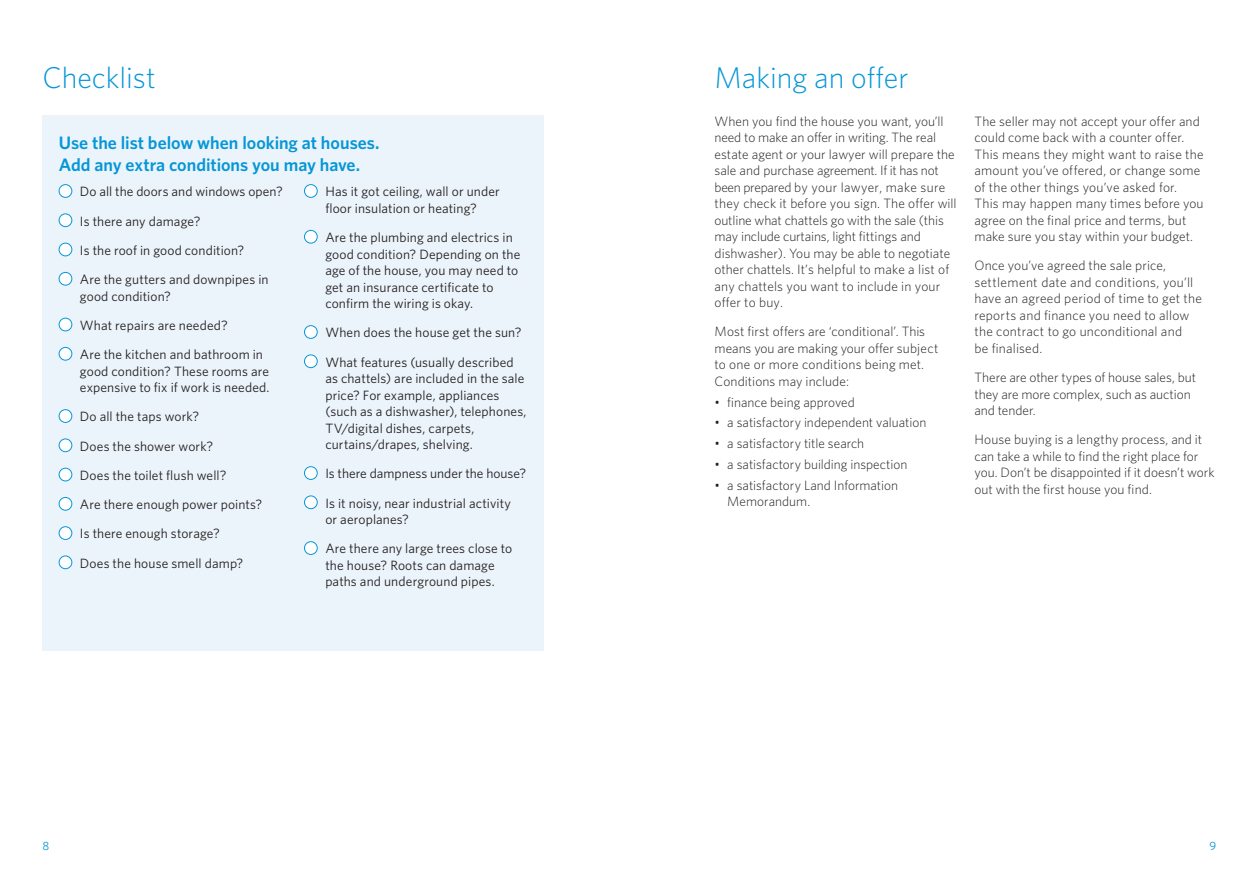
<style>
.page{position:relative;width:1259px;height:893px;background:#fff}
.page>*{position:absolute;margin:0;border:0;box-sizing:border-box;transform-origin:0 0}
.t1{font:300 30px "Whitney";color:#0696d7}
.t2{font:600 18px/22.5px "Whitney";color:#0696d7}
.t3{font:300 13.5px/16.5px "Whitney";letter-spacing:.005em;color:#231f20}
.t4{font:13.5px/29.2px "Whitney";letter-spacing:.01em;color:#231f20}
.t5{font:12px "Whitney";color:#0696d7}
</style>
<div class="page">
<div style="left:43px;top:116px;width:501px;height:535px;background:#ebf4fa"></div>
<div style="left:59px;top:185px;width:13px;height:12px;background:#fff;border-radius:50%"></div>
<div style="left:59px;top:184px;width:13px;height:14px;border:1px solid #0696d7;border-radius:50%"></div>
<div style="left:59px;top:214px;width:13px;height:13px;background:#fff;border-radius:50%"></div>
<div style="left:59px;top:213px;width:13px;height:14px;border:1px solid #0696d7;border-radius:50%"></div>
<div style="left:59px;top:243px;width:13px;height:13px;background:#fff;border-radius:50%"></div>
<div style="left:59px;top:243px;width:13px;height:13px;border:1px solid #0696d7;border-radius:50%"></div>
<div style="left:59px;top:272px;width:13px;height:13px;background:#fff;border-radius:50%"></div>
<div style="left:59px;top:272px;width:13px;height:14px;border:1px solid #0696d7;border-radius:50%"></div>
<div style="left:59px;top:318px;width:13px;height:13px;background:#fff;border-radius:50%"></div>
<div style="left:59px;top:318px;width:13px;height:13px;border:1px solid #0696d7;border-radius:50%"></div>
<div style="left:59px;top:347px;width:13px;height:13px;background:#fff;border-radius:50%"></div>
<div style="left:59px;top:347px;width:13px;height:14px;border:1px solid #0696d7;border-radius:50%"></div>
<div style="left:59px;top:410px;width:13px;height:12px;background:#fff;border-radius:50%"></div>
<div style="left:59px;top:409px;width:13px;height:14px;border:1px solid #0696d7;border-radius:50%"></div>
<div style="left:59px;top:439px;width:13px;height:13px;background:#fff;border-radius:50%"></div>
<div style="left:59px;top:439px;width:13px;height:13px;border:1px solid #0696d7;border-radius:50%"></div>
<div style="left:59px;top:468px;width:13px;height:13px;background:#fff;border-radius:50%"></div>
<div style="left:59px;top:468px;width:13px;height:13px;border:1px solid #0696d7;border-radius:50%"></div>
<div style="left:59px;top:497px;width:13px;height:13px;background:#fff;border-radius:50%"></div>
<div style="left:59px;top:497px;width:13px;height:14px;border:1px solid #0696d7;border-radius:50%"></div>
<div style="left:59px;top:527px;width:13px;height:12px;background:#fff;border-radius:50%"></div>
<div style="left:59px;top:526px;width:13px;height:14px;border:1px solid #0696d7;border-radius:50%"></div>
<div style="left:59px;top:556px;width:13px;height:13px;background:#fff;border-radius:50%"></div>
<div style="left:59px;top:556px;width:13px;height:13px;border:1px solid #0696d7;border-radius:50%"></div>
<div style="left:304px;top:185px;width:13px;height:12px;background:#fff;border-radius:50%"></div>
<div style="left:304px;top:184px;width:14px;height:14px;border:1px solid #0696d7;border-radius:50%"></div>
<div style="left:304px;top:230px;width:13px;height:13px;background:#fff;border-radius:50%"></div>
<div style="left:304px;top:230px;width:14px;height:13px;border:1px solid #0696d7;border-radius:50%"></div>
<div style="left:304px;top:326px;width:13px;height:12px;background:#fff;border-radius:50%"></div>
<div style="left:304px;top:325px;width:14px;height:14px;border:1px solid #0696d7;border-radius:50%"></div>
<div style="left:304px;top:355px;width:13px;height:13px;background:#fff;border-radius:50%"></div>
<div style="left:304px;top:354px;width:14px;height:14px;border:1px solid #0696d7;border-radius:50%"></div>
<div style="left:304px;top:467px;width:13px;height:12px;background:#fff;border-radius:50%"></div>
<div style="left:304px;top:466px;width:14px;height:14px;border:1px solid #0696d7;border-radius:50%"></div>
<div style="left:304px;top:496px;width:13px;height:13px;background:#fff;border-radius:50%"></div>
<div style="left:304px;top:496px;width:14px;height:13px;border:1px solid #0696d7;border-radius:50%"></div>
<div style="left:304px;top:542px;width:13px;height:12px;background:#fff;border-radius:50%"></div>
<div style="left:304px;top:541px;width:14px;height:14px;border:1px solid #0696d7;border-radius:50%"></div>
<h1 class="t1" style="left:43px;top:59px;width:115px">Checklist</h1>
<h2 class="t2" style="left:59px;top:131px;width:322px">Use the list below when looking at houses.<br>Add any extra conditions you may have.</h2>
<p class="t4" style="left:80px;top:177px;width:204px">Do all the doors and windows open?<br>Is there any damage?<br>Is the roof in good condition?<br>Are the gutters and downpipes in</p>
<p class="t4" style="left:80px;top:281px;width:185px">good condition?<br>What repairs are needed?<br>Are the kitchen and bathroom in</p>
<p class="t4" style="left:80px;top:362px;width:191px;line-height:16.5px">good condition? These rooms are expensive to fix if work is needed.</p>
<p class="t4" style="left:80px;top:402px;width:184px">Do all the taps work?<br>Does the shower work?<br>Does the toilet flush well?<br>Are there enough power points?<br>Is there enough storage?<br>Does the house smell damp?</p>
<p class="t4" style="left:325px;top:183px;width:176px;line-height:16.5px">Has it got ceiling, wall or under floor insulation or heating?</p>
<p class="t4" style="left:325px;top:229px;width:196px;line-height:16.5px">Are the plumbing and electrics in good condition? Depending on the age of the house, you may need to get an insurance certificate to confirm the wiring is okay.</p>
<p class="t4" style="left:325px;top:318px;width:198px">When does the house get the sun?<br>What features (usually described</p>
<p class="t4" style="left:325px;top:370px;width:203px;line-height:16.5px">as chattels) are included in the sale price? For example, appliances (such as a dishwasher), telephones,<br>TV/digital dishes, carpets, curtains/drapes, shelving.</p>
<p class="t4" style="left:325px;top:459px;width:202px">Is there dampness under the house?<br>Is it noisy, near industrial activity</p>
<p class="t4" style="left:325px;top:505px;width:188px">or aeroplanes?<br>Are there any large trees close to</p>
<p class="t4" style="left:325px;top:557px;width:171px;line-height:16.5px">the house? Roots can damage paths and underground pipes.</p>
<h1 class="t1" style="left:714px;top:59px;width:195px">Making an offer</h1>
<p class="t3" style="left:714px;top:112px;width:243px">When you find the house you want, you’ll need to make an offer in writing. The real estate agent or your lawyer will prepare the sale and purchase agreement. If it has not been prepared by your lawyer, make sure they check it before you sign. The offer will outline what chattels go with the sale (this may include curtains, light fittings and dishwasher). You may be able to negotiate other chattels. It’s helpful to make a list of any chattels you want to include in your offer to buy.</p>
<p class="t3" style="left:714px;top:323px;width:225px">Most first offers are ‘conditional’. This means you are making your offer subject to one or more conditions being met.<br>Conditions may include:</p>
<p class="t3" style="left:714px;top:393px;width:142px">• finance being approved</p>
<p class="t3" style="left:714px;top:414px;width:213px">• a satisfactory independent valuation</p>
<p class="t3" style="left:714px;top:435px;width:151px">• a satisfactory title search</p>
<p class="t3" style="left:714px;top:456px;width:194px">• a satisfactory building inspection</p>
<p class="t3" style="left:727px;top:476px;width:172px;text-indent:-13px">• a satisfactory Land Information<br>Memorandum.</p>
<p class="t3" style="left:974px;top:112px;width:231px">The seller may not accept your offer and could come back with a counter offer.<br>This means they might want to raise the amount you’ve offered, or change some of the other things you’ve asked for.<br>This may happen many times before you agree on the final price and terms, but make sure you stay within your budget.</p>
<p class="t3" style="left:974px;top:257px;width:229px">Once you’ve agreed the sale price, settlement date and conditions, you’ll have an agreed period of time to get the reports and finance you need to allow the contract to go unconditional and<br>be finalised.</p>
<p class="t3" style="left:974px;top:369px;width:223px">There are other types of house sales, but they are more complex, such as auction and tender.</p>
<p class="t3" style="left:974px;top:431px;width:241px">House buying is a lengthy process, and it can take a while to find the right place for you. Don’t be disappointed if it doesn’t work out with the first house you find.</p>
<p class="t5" style="left:43px;top:839px;width:8px">8</p>
<p class="t5" style="left:1209px;top:839px;width:8px">9</p>
</div>
